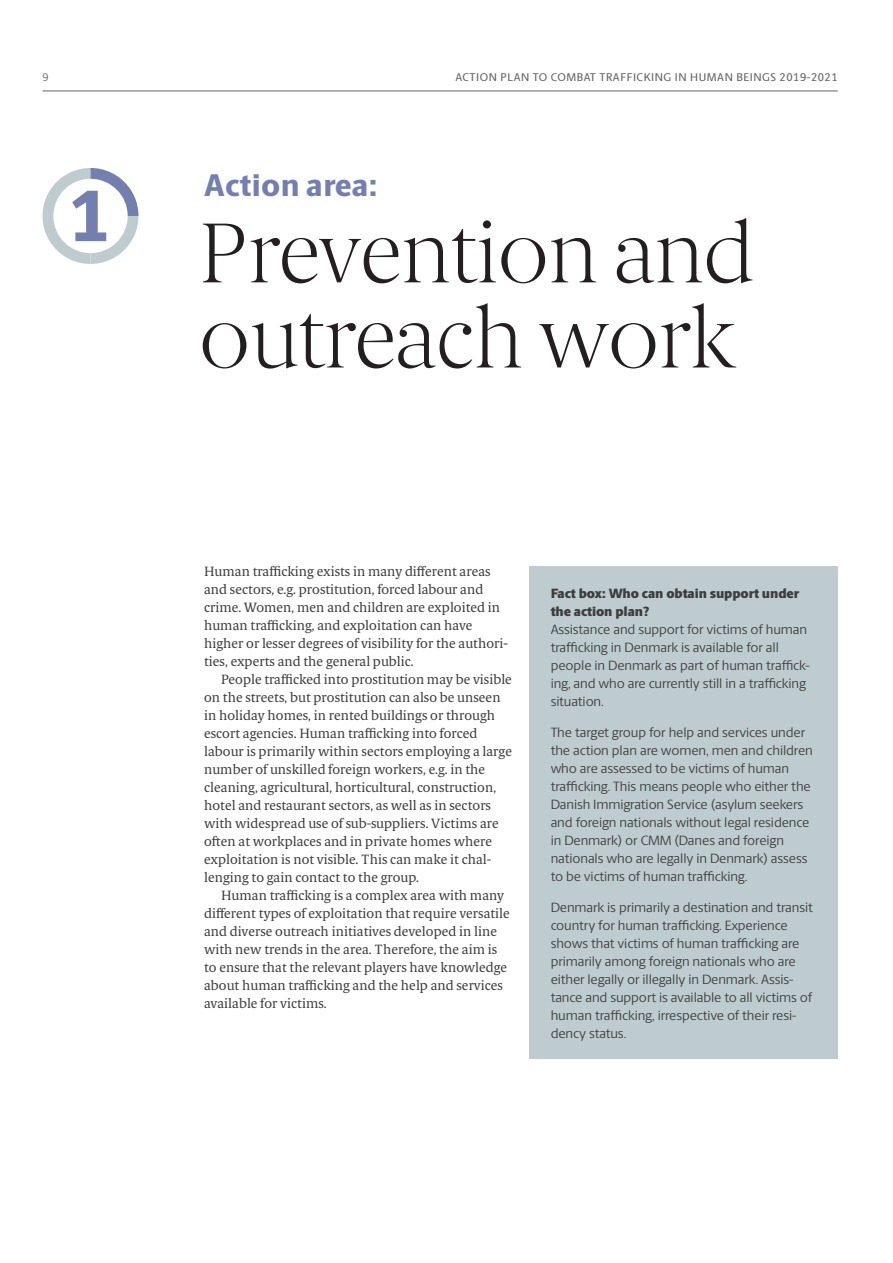
<style>
.page{position:relative;width:893px;height:1263px;background:#fff}
.page>*{position:absolute;margin:0;border:0;box-sizing:border-box;transform-origin:0 0}
.t1{font:200 85.05px/85.1px "Berlingske Serif Text";letter-spacing:-.015em;color:#231f20}
.t2{font:800 73.05px "Berlingske Sans";color:#737faf}
.t3{font:800 31.5px "Berlingske Sans";letter-spacing:.01em;color:#737faf}
.t4{font:13.5px/18px "Berlingske Text";color:#3e3e3f}
.t5{font:13.5px/18px "Berlingske Sans";letter-spacing:-.01em;color:#3e3e3f}
.t6{font:900 13.5px/18px "Berlingske Sans";letter-spacing:-.01em;color:#3e3e3f}
.t7{font:500 11.25px "Berlingske Sans";letter-spacing:.05em;color:#636366}
.t8{font:11.25px "Berlingske Sans";color:#636366}
</style>
<div class="page">
<hr style="left:43px;top:91px;width:795px;height:1px;background:#636366">
<svg style="left:43px;top:168px;width:95px;height:96px"></svg>
<div style="left:53px;top:179px;width:75px;height:74px;background:#fff;border-radius:50%"></div>
<div style="left:529px;top:567px;width:309px;height:492px;background:#beccd0"></div>
<p class="t8" style="left:43px;top:69px;width:8px">9</p>
<p class="t7" style="left:456px;top:70px;width:384px">ACTION PLAN TO COMBAT TRAFFICKING IN HUMAN BEINGS 2019-2021</p>
<h2 class="t2" style="left:68px;top:171px;width:46px">1</h2>
<h3 class="t3" style="left:204px;top:166px;width:174px">Action area:</h3>
<h1 class="t1" style="left:199px;top:206px;width:556px">Prevention and outreach work</h1>
<p class="t4" style="left:204px;top:562px;width:305px">Human trafficking exists in many different areas and sectors, e.g. prostitution, forced labour and crime. Women, men and children are exploited in human trafficking, and exploitation can have higher or lesser degrees of visibility for the authori&shy;ties, experts and the general public.</p>
<p class="t4" style="left:204px;top:670px;width:309px;text-indent:17px">People trafficked into prostitution may be visible on the streets, but prostitution can also be unseen in holiday homes, in rented buildings or through escort agencies. Human trafficking into forced labour is primarily within sectors employing a large number of unskilled foreign workers, e.g. in the cleaning, agricultural, horticultural, construction, hotel and restaurant sectors, as well as in sectors with widespread use of sub-suppliers. Victims are often at workplaces and in private homes where exploitation is not visible. This can make it chal&shy;lenging to gain contact to the group.</p>
<p class="t4" style="left:204px;top:886px;width:307px;text-indent:17px">Human trafficking is a complex area with many different types of exploitation that require versatile and diverse outreach initiatives developed in line with new trends in the area. Therefore, the aim is to ensure that the relevant players have knowledge about human trafficking and the help and services available for victims.</p>
<p class="t6" style="left:551px;top:584px;width:250px">Fact box: Who can obtain support under the action plan?</p>
<p class="t5" style="left:551px;top:620px;width:261px">Assistance and support for victims of human trafficking in Denmark is available for all people in Denmark as part of human traffick&shy;ing, and who are currently still in a trafficking situation.</p>
<p class="t5" style="left:551px;top:723px;width:264px">The target group for help and services under the action plan are women, men and children who are assessed to be victims of human trafficking. This means people who either the Danish Immigration Service (asylum seekers and foreign nationals without legal residence in Denmark) or CMM (Danes and foreign nationals who are legally in Denmark) assess to be victims of human trafficking.</p>
<p class="t5" style="left:551px;top:897px;width:264px">Denmark is primarily a destination and transit country for human trafficking. Experience shows that victims of human trafficking are primarily among foreign nationals who are either legally or illegally in Denmark. Assis&shy;tance and support is available to all victims of human trafficking, irrespective of their resi&shy;dency status.</p>
</div>
